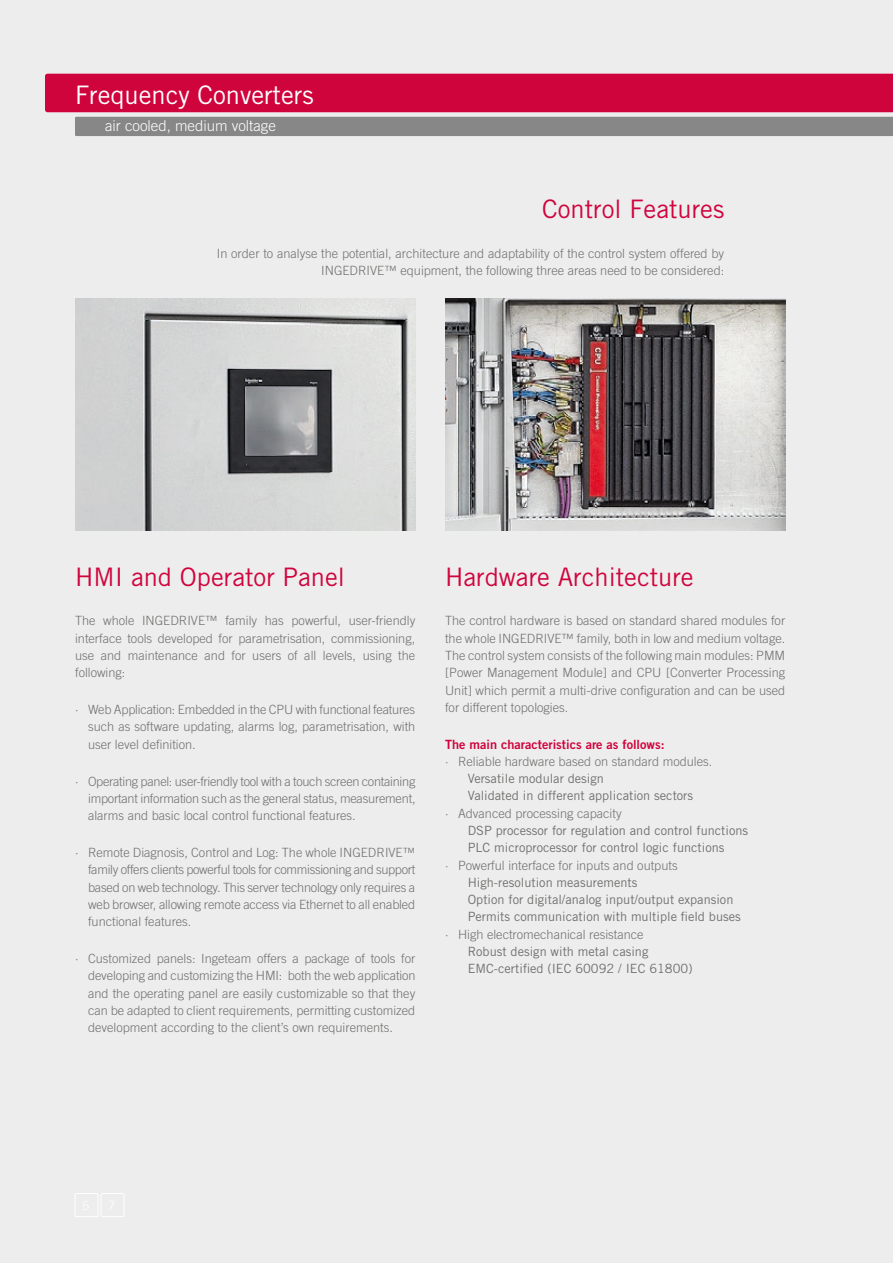
<style>
.page{position:relative;width:893px;height:1263px;background:#ededed}
.page>*{position:absolute;margin:0;border:0;box-sizing:border-box;transform-origin:0 0}
.t1{font:25.5px "Trade Gothic LT Std";color:#d0043d}
.t2{font:25.5px "Trade Gothic LT Std";color:#fff}
.t3{font:300 15px "Trade Gothic LT Std";color:#fff}
.t4{font:300 12.75px/17.2px "Trade Gothic LT Std";color:#70706f;text-align:justify}
.t5{font:12.75px/17.2px "Trade Gothic LT Std";color:#70706f}
.t6{font:12.75px "Trade Gothic LT Std Bd 2";color:#d0043d}
</style>
<div class="page">
<img style="left:75px;top:299px;width:340px;height:231px">
<img style="left:445px;top:299px;width:340px;height:231px">
<div style="left:75px;top:1193px;width:23px;height:24px;border:1px solid #6b6b6a;border-radius:2px"></div>
<div style="left:101px;top:1193px;width:23px;height:24px;border:1px solid #6b6b6a;border-radius:2px"></div>
<svg style="left:45px;top:74px;width:848px;height:62px;background:#bc3e61"></svg>
<h1 class="t2" style="left:75px;top:79px;width:240px">Frequency Converters</h1>
<p class="t3" style="left:105px;top:117px;width:172px">air cooled, medium voltage</p>
<h1 class="t1" style="left:542px;top:194px;width:184px">Control Features</h1>
<p class="t4" style="left:217px;top:245px;width:509px;text-align:right">In order to analyse the potential, architecture and adaptability of the control system offered by<br>INGEDRIVE™ equipment, the following three areas need to be considered:</p>
<h1 class="t1" style="left:75px;top:561px;width:271px">HMI and Operator Panel</h1>
<p class="t4" style="left:75px;top:612px;width:342px">The whole INGEDRIVE™ family has powerful, user-friendly interface tools developed for parametrisation, commissioning, use and maintenance and for users of all levels, using the following:</p>
<p class="t4" style="left:88px;top:701px;width:329px;text-indent:-13px">· Web Application: Embedded in the CPU with functional features such as software updating, alarms log, parametrisation, with user level definition.</p>
<p class="t4" style="left:88px;top:772px;width:329px;text-indent:-13px">· Operating panel: user-friendly tool with a touch screen containing important information such as the general status, measurement, alarms and basic local control functional features.</p>
<p class="t4" style="left:88px;top:844px;width:329px;text-indent:-13px">· Remote Diagnosis, Control and Log: The whole INGEDRIVE™ family offers clients powerful tools for commissioning and support based on web technology. This server technology only requires a web browser, allowing remote access via Ethernet to all enabled functional features.</p>
<p class="t4" style="left:88px;top:950px;width:329px;text-indent:-13px">· Customized panels: Ingeteam offers a package of tools for developing and customizing the HMI: both the web application and the operating panel are easily customizable so that they can be adapted to client requirements, permitting customized development according to the client’s own requirements.</p>
<h1 class="t1" style="left:445px;top:561px;width:250px">Hardware Architecture</h1>
<p class="t4" style="left:445px;top:612px;width:342px">The control hardware is based on standard shared modules for the whole INGEDRIVE™ family, both in low and medium voltage.<br>The control system consists of the following main modules: PMM [Power Management Module] and CPU [Converter Processing Unit] which permit a multi-drive configuration and can be used for different topologies.</p>
<p class="t6" style="left:445px;top:736px;width:221px">The main characteristics are as follows:</p>
<p class="t4" style="left:445px;top:753px;width:269px">· Reliable hardware based on standard modules.</p>
<p class="t5" style="left:468px;top:770px;width:227px">Versatile modular design<br>Validated in different application sectors</p>
<p class="t4" style="left:445px;top:804px;width:178px">· Advanced processing capacity</p>
<p class="t5" style="left:468px;top:822px;width:282px">DSP processor for regulation and control functions<br>PLC microprocessor for control logic functions</p>
<p class="t4" style="left:445px;top:856px;width:234px">· Powerful interface for inputs and outputs</p>
<p class="t5" style="left:468px;top:873px;width:275px">High-resolution measurements<br>Option for digital/analog input/output expansion<br>Permits communication with multiple field buses</p>
<p class="t4" style="left:445px;top:925px;width:200px">· High electromechanical resistance</p>
<p class="t5" style="left:468px;top:942px;width:226px">Robust design with metal casing<br>EMC-certified (IEC 60092 / IEC 61800)</p>
</div>
